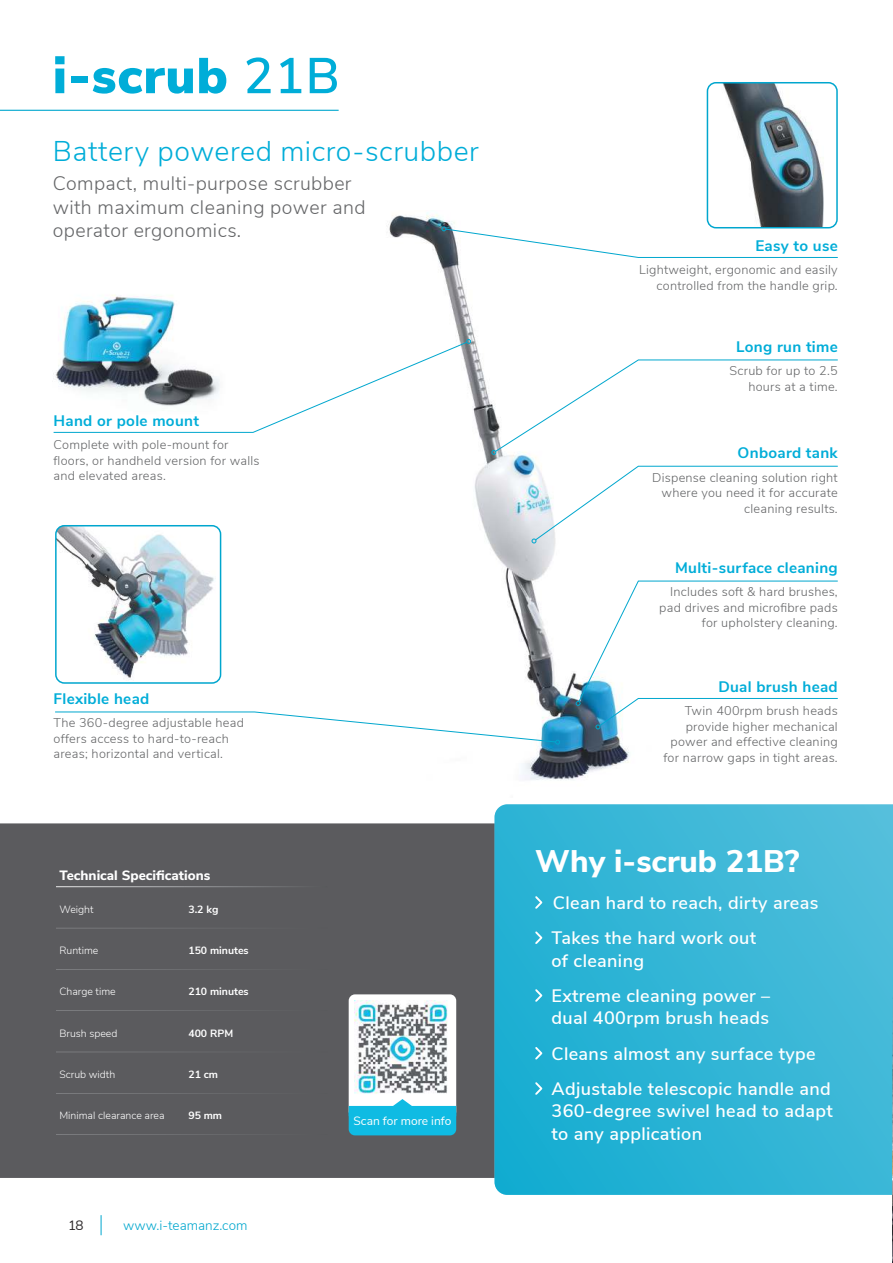
<style>
.page{position:relative;width:893px;height:1263px;background:#fff}
.page>*{position:absolute;margin:0;border:0;box-sizing:border-box;transform-origin:0 0}
.t1{font:900 50.1px "Nunito Sans";letter-spacing:.02em;color:#00add8}
.t2{font:800 31.2px "Nunito Sans";color:#fff}
.t3{font:300 28.5px "Nunito Sans";letter-spacing:.02em;color:#00add8}
.t4{font:300 19.5px/23.4px "Nunito Sans";letter-spacing:.02em;color:#656668}
.t5{font:600 18px/35.2px "Nunito Sans";letter-spacing:.02em;color:#fff}
.t6{font:700 15.3px "Nunito Sans";letter-spacing:.02em;color:#00add8}
.t7{font:800 13.5px "Nunito Sans";color:#fff}
.t8{font:300 13.5px "Nunito Sans";color:#00a7ce}
.t9{font:300 12.75px/15.5px "Nunito Sans";letter-spacing:.02em;color:#656668;text-align:right}
.t10{font:12px "Nunito Sans";color:#fff}
.t11{font:300 10.5px "Nunito Sans";color:#fff}
.t12{font:700 10.5px "Nunito Sans";color:#fff}
.s1{font-weight:600}
.s2{font-weight:400;color:#2b2829}
.s3{font-weight:200;font-size:22.5px}
</style>
<div class="page">
<div style="left:0;top:823px;width:495px;height:355px;background:#5b5b5e"></div>
<img style="left:56px;top:928px;width:271px;height:1px">
<img style="left:56px;top:969px;width:271px;height:1px">
<img style="left:56px;top:1010px;width:271px;height:1px">
<img style="left:56px;top:1052px;width:271px;height:1px">
<img style="left:56px;top:1093px;width:271px;height:1px">
<img style="left:56px;top:1134px;width:271px;height:1px">
<img style="left:56px;top:886px;width:271px;height:1px">
<svg style="left:349px;top:994px;width:107px;height:141px"></svg>
<svg style="left:495px;top:804px;width:398px;height:391px;background:#33b5d6"></svg>
<img style="left:388px;top:212px;width:266px;height:568px">
<hr style="left:0;top:110px;width:339px;height:1px;background:#00a7ce">
<svg style="left:533px;top:894px;width:11px;height:16px"></svg>
<svg style="left:533px;top:930px;width:11px;height:16px"></svg>
<svg style="left:533px;top:987px;width:11px;height:16px"></svg>
<svg style="left:533px;top:1045px;width:11px;height:16px"></svg>
<svg style="left:533px;top:1080px;width:11px;height:16px"></svg>
<svg style="left:55px;top:711px;width:505px;height:34px"></svg>
<svg style="left:53px;top:339px;width:418px;height:94px"></svg>
<svg style="left:441px;top:226px;width:397px;height:32px"></svg>
<svg style="left:576px;top:581px;width:262px;height:148px"></svg>
<svg style="left:491px;top:359px;width:347px;height:96px"></svg>
<svg style="left:531px;top:466px;width:307px;height:77px"></svg>
<img style="left:53px;top:295px;width:184px;height:123px">
<img style="left:723px;top:85px;width:114px;height:143px">
<div style="left:707px;top:82px;width:131px;height:146px;border:2px solid #00a6ce;border-radius:9px"></div>
<img style="left:56px;top:526px;width:165px;height:155px">
<div style="left:55px;top:525px;width:166px;height:159px;border:2px solid #00a6ce;border-radius:9px"></div>
<img style="left:892px;top:821px;width:1px;height:441px">
<h1 class="t1" style="left:53px;top:56px;width:288px">i-scrub <span class="s1">21B</span></h1>
<h3 class="t3" style="left:53px;top:130px;width:428px">Battery powered micro-scrubber</h3>
<h3 class="t4" style="left:53px;top:173px;width:314px">Compact, multi-purpose scrubber with maximum cleaning power and operator ergonomics.</h3>
<p class="t6" style="left:755px;top:239px;width:84px">Easy to use</p>
<p class="t9" style="left:639px;top:263px;width:200px">Lightweight, ergonomic and easily controlled from the handle grip.</p>
<p class="t6" style="left:736px;top:340px;width:103px">Long run time</p>
<p class="t9" style="left:729px;top:364px;width:110px">Scrub for up to 2.5 hours at a time.</p>
<p class="t6" style="left:54px;top:414px;width:147px">Hand or pole mount</p>
<p class="t9" style="left:54px;top:438px;width:208px;text-align:left">Complete with pole-mount for floors, or handheld version for walls and elevated areas.</p>
<p class="t6" style="left:738px;top:447px;width:102px">Onboard tank</p>
<p class="t9" style="left:652px;top:470px;width:187px">Dispense cleaning solution right where you need it for accurate cleaning results.</p>
<p class="t6" style="left:54px;top:692px;width:97px">Flexible head</p>
<p class="t9" style="left:54px;top:716px;width:192px;text-align:left">The 360-degree adjustable head offers access to hard-to-reach areas; horizontal and vertical.</p>
<p class="t7" style="left:59px;top:866px;width:152px">Technical Specifications</p>
<p class="t11" style="left:59px;top:905px;width:36px">Weight</p>
<p class="t12" style="left:188px;top:905px;width:31px">3.2 kg</p>
<p class="t11" style="left:59px;top:946px;width:40px">Runtime</p>
<p class="t12" style="left:188px;top:946px;width:62px">150 minutes</p>
<p class="t11" style="left:59px;top:987px;width:58px">Charge time</p>
<p class="t12" style="left:188px;top:987px;width:62px">210 minutes</p>
<p class="t11" style="left:59px;top:1025px;width:60px">Brush speed</p>
<p class="t12" style="left:188px;top:1028px;width:46px">400 RPM</p>
<p class="t11" style="left:59px;top:1070px;width:57px">Scrub width</p>
<p class="t12" style="left:188px;top:1070px;width:31px">21 cm</p>
<p class="t11" style="left:59px;top:1108px;width:107px">Minimal clearance area</p>
<p class="t12" style="left:188px;top:1111px;width:35px">95 mm</p>
<p class="t8" style="left:68px;top:1220px;width:181px"><span class="s2">18</span> <span class="s3">|</span> www.i-teamanz.com</p>
<p class="t10" style="left:353px;top:1116px;width:99px">Scan for more info</p>
<p class="t6" style="left:675px;top:561px;width:164px">Multi-surface cleaning</p>
<p class="t9" style="left:659px;top:585px;width:180px">Includes soft &amp; hard brushes, pad drives and microfibre pads for upholstery cleaning.</p>
<p class="t6" style="left:718px;top:680px;width:121px">Dual brush head</p>
<p class="t9" style="left:663px;top:704px;width:176px">Twin 400rpm brush heads provide higher mechanical power and effective cleaning for narrow gaps in tight areas.</p>
<h2 class="t2" style="left:535px;top:850px;width:266px">Why i-scrub 21B?</h2>
<h3 class="t5" style="left:551px;top:886px;width:268px">Clean hard to reach, dirty areas<br>Takes the hard work out</h3>
<h3 class="t5" style="left:551px;top:944px;width:220px">of cleaning<br>Extreme cleaning power –</h3>
<h3 class="t5" style="left:551px;top:1002px;width:281px">dual 400rpm brush heads<br>Cleans almost any surface type<br>Adjustable telescopic handle and</h3>
<h3 class="t5" style="left:551px;top:1101px;width:283px;line-height:22.5px">360-degree swivel head to adapt to any application</h3>
</div>
